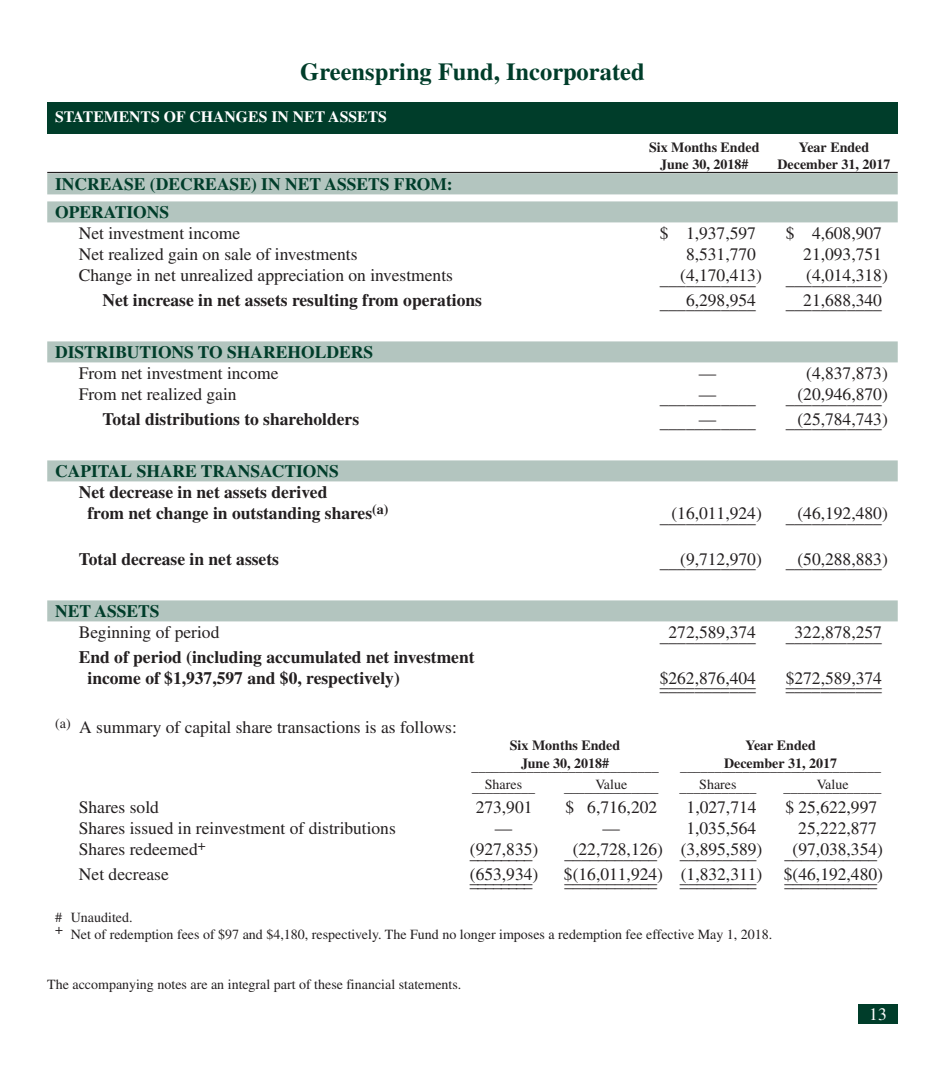
<style>
.page{position:relative;width:945px;height:1071px;background:#fff}
.page>*{position:absolute;margin:0;border:0;box-sizing:border-box;transform-origin:0 0}
.t1{font:700 24.5px "Times";color:#003d2a}
.t2{font:17.5px "Times";color:#231f20}
.t3{font:700 17.5px/21px "Times";color:#231f20}
.t4{font:700 17.5px/28px "Times";color:#003d2a}
.t5{font:17.5px "Times";color:#fff}
.t6{font:700 15.75px "Times";color:#fff}
.t7{font:14px/17.5px "Times";color:#231f20}
.t8{font:700 14px "Times";color:#231f20}
</style>
<div class="page">
<div style="left:858px;top:1004px;width:40px;height:20px;background:#003d2a"></div>
<hr style="left:47px;top:172px;width:851px;height:1px;background:#231f20">
<div style="left:47px;top:173px;width:851px;height:21px;background:#b3c5bf"></div>
<div style="left:47px;top:201px;width:851px;height:21px;background:#b3c5bf"></div>
<div style="left:47px;top:341px;width:851px;height:21px;background:#b3c5bf"></div>
<div style="left:47px;top:460px;width:851px;height:21px;background:#b3c5bf"></div>
<div style="left:47px;top:600px;width:851px;height:21px;background:#b3c5bf"></div>
<div style="left:47px;top:102px;width:851px;height:32px;background:#003d2a"></div>
<h1 class="t1" style="left:300px;top:64px;width:346px">Greenspring Fund, Incorporated</h1>
<p class="t6" style="left:55px;top:111px;width:333px">STATEMENTS OF CHANGES IN NET ASSETS</p>
<p class="t8" style="left:649px;top:142px;width:112px">Six Months Ended</p>
<p class="t8" style="left:799px;top:142px;width:72px">Year Ended</p>
<p class="t8" style="left:660px;top:160px;width:90px">June 30, 2018#</p>
<p class="t8" style="left:778px;top:160px;width:115px">December 31, 2017</p>
<p class="t4" style="left:55px;top:172px;width:399px">INCREASE (DECREASE) IN NET ASSETS FROM:<br>OPERATIONS</p>
<p class="t2" style="left:79px;top:227px;width:163px">Net investment income</p>
<p class="t2" style="left:660px;top:227px;width:98px">$ 1,937,597</p>
<p class="t2" style="left:786px;top:227px;width:98px">$ 4,608,907</p>
<p class="t2" style="left:79px;top:248px;width:280px">Net realized gain on sale of investments</p>
<p class="t2" style="left:686px;top:248px;width:71px">8,531,770</p>
<p class="t2" style="left:803px;top:248px;width:80px">21,093,751</p>
<p class="t2" style="left:79px;top:269px;width:376px">Change in net unrealized appreciation on investments</p>
<p class="t2" style="left:660px;top:271px;width:104px">___(4_,_1_7_0_,4_1_3_)</p>
<p class="t2" style="left:786px;top:271px;width:104px">___(4_,_0_1_4_,3_1_8_)</p>
<p class="t3" style="left:102px;top:291px;width:381px">Net increase in net assets resulting from operations</p>
<p class="t2" style="left:660px;top:297px;width:98px">___6_,_2_9_8_,9_5_4_</p>
<p class="t2" style="left:786px;top:297px;width:98px">__2_1_,_6_8_8_,3_4_0_</p>
<p class="t4" style="left:55px;top:340px;width:319px">DISTRIBUTIONS TO SHAREHOLDERS</p>
<p class="t2" style="left:79px;top:367px;width:201px">From net investment income</p>
<p class="t2" style="left:699px;top:367px;width:19px">—</p>
<p class="t2" style="left:806px;top:367px;width:83px">(4,837,873)</p>
<p class="t2" style="left:79px;top:388px;width:159px">From net realized gain</p>
<p class="t2" style="left:660px;top:392px;width:98px">_____—______</p>
<p class="t2" style="left:786px;top:388px;width:104px">__(2_0_,_9_4_6_,8_7_0_)</p>
<p class="t3" style="left:102px;top:410px;width:258px">Total distributions to shareholders</p>
<p class="t2" style="left:660px;top:416px;width:98px">_____—______</p>
<p class="t2" style="left:786px;top:413px;width:104px">__(2_5_,_7_8_4_,7_4_3_)</p>
<p class="t4" style="left:55px;top:459px;width:285px">CAPITAL SHARE TRANSACTIONS</p>
<p class="t3" style="left:88px;top:483px;width:303px;text-indent:-9px">Net decrease in net assets derived<br>from net change in outstanding shares<sup>(a)</sup></p>
<p class="t2" style="left:660px;top:507px;width:104px">_ _( 1_ 6_ ,_0_1_1_, 9_ 2_ 4_ )</p>
<p class="t2" style="left:786px;top:507px;width:104px">_ _( 4_ 6_ ,_1_9_2_, 4_ 8_ 0_ )</p>
<p class="t3" style="left:79px;top:550px;width:202px">Total decrease in net assets</p>
<p class="t2" style="left:660px;top:554px;width:104px">_ _ _( 9_ ,_7_1_2_, 9_ 7_ 0_ )</p>
<p class="t2" style="left:786px;top:553px;width:104px">_ _( 5_ 0_ ,_2_8_8_, 8_ 8_ 3_ )</p>
<p class="t4" style="left:55px;top:599px;width:106px">NET ASSETS</p>
<p class="t2" style="left:79px;top:626px;width:142px">Beginning of period</p>
<p class="t2" style="left:660px;top:628px;width:98px">_2_7_2_,_5_8_9_,3_7_4_</p>
<p class="t2" style="left:786px;top:628px;width:98px">_3_2_2_,_8_7_8_,2_5_7_</p>
<p class="t3" style="left:87px;top:648px;width:389px;text-indent:-9px">End of period (including accumulated net investment income of $1,937,597 and $0, respectively)</p>
<p class="t2" style="left:660px;top:675px;width:98px">$__2__6__2__,__8__7__6__,4__0__4__</p>
<p class="t2" style="left:786px;top:675px;width:98px">$__2__7__2__,__5__8__9__,3__7__4__</p>
<p class="t2" style="left:55px;top:721px;width:403px"><sup>(a)</sup> A summary of capital share transactions is as follows:</p>
<p class="t8" style="left:510px;top:741px;width:112px">Six Months Ended</p>
<p class="t8" style="left:745px;top:741px;width:72px">Year Ended</p>
<p class="t8" style="left:471px;top:762px;width:189px">________J_u_n_e_3_0_,_2_0_1_8_#________</p>
<p class="t8" style="left:680px;top:762px;width:203px">_ _ _ _ _ _ _D_e_c_e_m_ _b_e_r_3_1_,_2_0_1_7_ _ _ _ _ _ _</p>
<p class="t7" style="left:472px;top:780px;width:64px">__S_h_a_r_e_s__</p>
<p class="t7" style="left:564px;top:780px;width:96px">_____V_a_l_u_e_____</p>
<p class="t7" style="left:679px;top:780px;width:78px">___S_h_a_r_e_s___</p>
<p class="t7" style="left:784px;top:780px;width:99px">_____V_a_l_u_e_____</p>
<p class="t2" style="left:79px;top:801px;width:82px">Shares sold</p>
<p class="t2" style="left:476px;top:801px;width:58px">273,901</p>
<p class="t2" style="left:565px;top:801px;width:93px">$ 6,716,202</p>
<p class="t2" style="left:687px;top:801px;width:71px">1,027,714</p>
<p class="t2" style="left:785px;top:801px;width:93px">$ 25,622,997</p>
<p class="t2" style="left:79px;top:822px;width:319px">Shares issued in reinvestment of distributions</p>
<p class="t2" style="left:495px;top:822px;width:19px">—</p>
<p class="t2" style="left:603px;top:822px;width:19px">—</p>
<p class="t2" style="left:686px;top:822px;width:71px">1,035,564</p>
<p class="t2" style="left:798px;top:822px;width:80px">25,222,877</p>
<p class="t2" style="left:79px;top:843px;width:128px">Shares redeemed<sup>+</sup></p>
<p class="t2" style="left:470px;top:843px;width:70px">(_9_2_ _7 _, 8_3_ _5 )</p>
<p class="t2" style="left:565px;top:843px;width:199px">_ (_2_2_,_7_2_8_, 1_2_ _6 ) _( 3_,_8_9_5_, 5_ 8_ _9 )</p>
<p class="t2" style="left:784px;top:843px;width:100px">_(_9_7_,_0_3_8_, 3_5_ _4 )</p>
<p class="t2" style="left:79px;top:868px;width:91px">Net decrease</p>
<p class="t2" style="left:470px;top:868px;width:70px">(_6_5_ _3 _, 9_3_ 4_ )</p>
<p class="t2" style="left:564px;top:868px;width:321px">$_ (_1_6_,_0_1_1_, 9_2_ _4 ) _( 1_,_8_3_2_, 3_ 1_ _1 ) $_ (_4_6_,_1_9_2_, 4_8_ _0 )</p>
<p class="t2" style="left:470px;top:875px;width:64px">________</p>
<p class="t2" style="left:565px;top:875px;width:94px">___________</p>
<p class="t2" style="left:680px;top:875px;width:78px">_________</p>
<p class="t2" style="left:784px;top:875px;width:94px">___________</p>
<p class="t7" style="left:55px;top:910px;width:719px"># Unaudited.<br>+ Net of redemption fees of $97 and $4,180, respectively. The Fund no longer imposes a redemption fee effective May 1, 2018.</p>
<p class="t7" style="left:47px;top:977px;width:416px">The accompanying notes are an integral part of these financial statements.</p>
<p class="t5" style="left:869px;top:1008px;width:19px">13</p>
</div>
